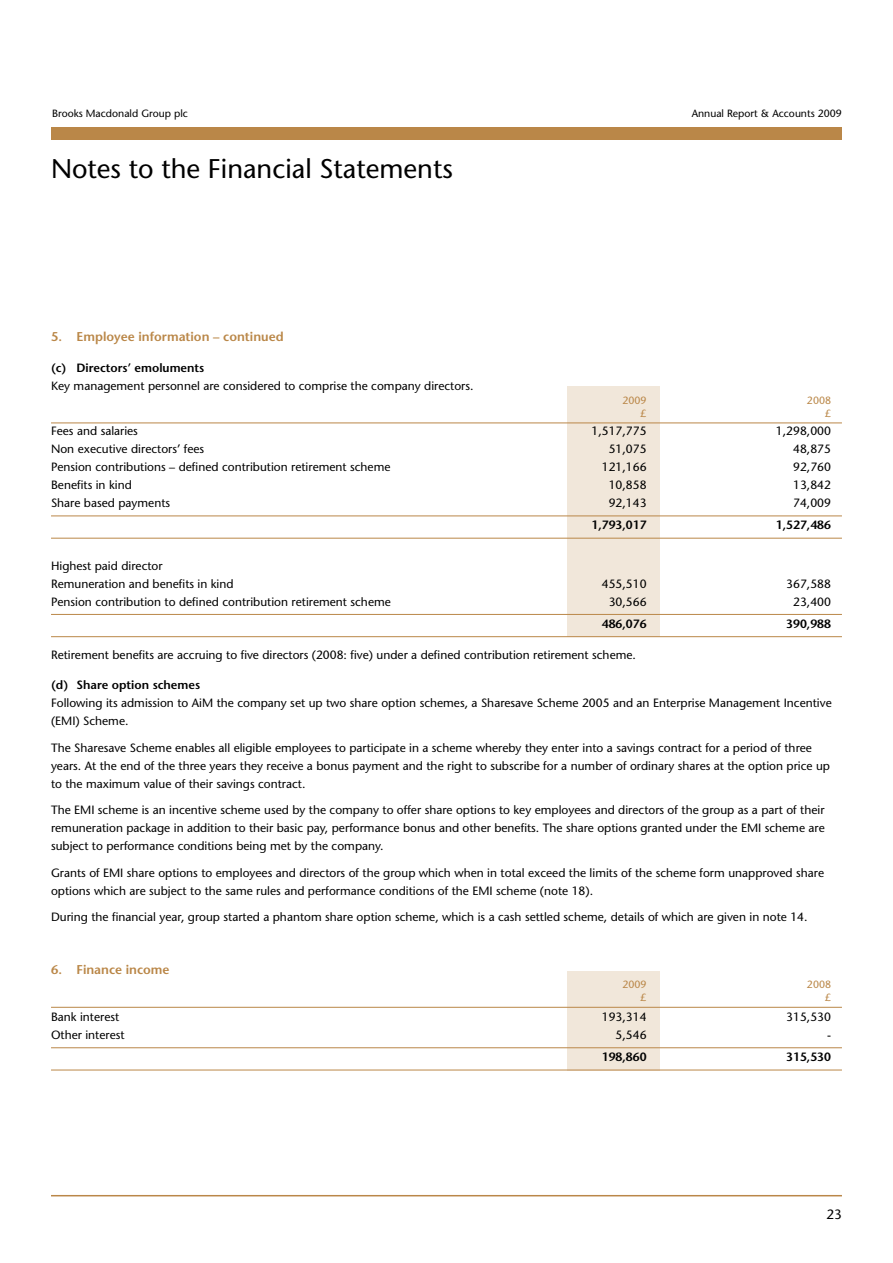
<style>
.page{position:relative;width:893px;height:1263px;background:#fff}
.page>*{position:absolute;margin:0;border:0;box-sizing:border-box;transform-origin:0 0}
.t1{font:27px "Stone Sans";color:#000}
.t2{font:13.5px "Stone Sans";color:#000}
.t3{font:600 12.75px "Stone Sans";color:#ba8748}
.t4{font:12px/18px "Stone Sans";color:#000}
.t5{font:600 12px "Stone Sans";color:#000}
.t6{font:10.5px "Stone Sans";color:#000}
.t7{font:10.5px "Stone Sans";color:#ba8748}
</style>
<div class="page">
<div style="left:51px;top:128px;width:791px;height:12px;background:#ba8748"></div>
<hr style="left:51px;top:1195px;width:791px;height:1px;background:#ba8748">
<div style="left:567px;top:386px;width:92px;height:250px;background:#f1e7da"></div>
<div style="left:567px;top:971px;width:92px;height:99px;background:#f1e7da"></div>
<hr style="left:51px;top:422px;width:791px;height:1px;background:#ba8748">
<hr style="left:51px;top:515px;width:791px;height:1px;background:#ba8748">
<hr style="left:51px;top:538px;width:791px;height:1px;background:#ba8748">
<hr style="left:51px;top:614px;width:791px;height:1px;background:#ba8748">
<hr style="left:51px;top:636px;width:791px;height:1px;background:#ba8748">
<hr style="left:51px;top:1007px;width:791px;height:1px;background:#ba8748">
<hr style="left:51px;top:1047px;width:791px;height:1px;background:#ba8748">
<hr style="left:51px;top:1070px;width:791px;height:1px;background:#ba8748">
<p class="t6" style="left:52px;top:107px;width:137px">Brooks Macdonald Group plc</p>
<h1 class="t1" style="left:51px;top:152px;width:403px">Notes to the Financial Statements</h1>
<p class="t3" style="left:51px;top:329px;width:234px">5. Employee information – continued</p>
<p class="t5" style="left:51px;top:361px;width:155px">(c) Directors’ emoluments</p>
<p class="t4" style="left:51px;top:377px;width:424px">Key management personnel are considered to comprise the company directors.</p>
<p class="t6" style="left:692px;top:107px;width:152px">Annual Report &amp; Accounts 2009</p>
<p class="t7" style="left:622px;top:394px;width:26px">2009</p>
<p class="t7" style="left:807px;top:394px;width:26px">2008</p>
<p class="t7" style="left:640px;top:407px;width:8px">£</p>
<p class="t7" style="left:825px;top:407px;width:8px">£</p>
<p class="t4" style="left:51px;top:422px;width:88px">Fees and salaries</p>
<p class="t4" style="left:591px;top:422px;width:57px">1,517,775</p>
<p class="t4" style="left:776px;top:422px;width:57px">1,298,000</p>
<p class="t4" style="left:51px;top:440px;width:155px">Non executive directors’ fees</p>
<p class="t4" style="left:609px;top:440px;width:39px">51,075</p>
<p class="t4" style="left:793px;top:440px;width:39px">48,875</p>
<p class="t4" style="left:51px;top:458px;width:341px">Pension contributions – defined contribution retirement scheme</p>
<p class="t4" style="left:602px;top:458px;width:46px">121,166</p>
<p class="t4" style="left:793px;top:458px;width:39px">92,760</p>
<p class="t4" style="left:51px;top:476px;width:82px">Benefits in kind</p>
<p class="t4" style="left:609px;top:476px;width:39px">10,858</p>
<p class="t4" style="left:793px;top:476px;width:39px">13,842</p>
<p class="t4" style="left:51px;top:494px;width:121px">Share based payments</p>
<p class="t4" style="left:609px;top:494px;width:39px">92,143</p>
<p class="t4" style="left:793px;top:494px;width:39px">74,009</p>
<p class="t5" style="left:591px;top:518px;width:57px">1,793,017</p>
<p class="t5" style="left:776px;top:518px;width:57px">1,527,486</p>
<p class="t4" style="left:51px;top:556px;width:184px">Highest paid director<br>Remuneration and benefits in kind</p>
<p class="t4" style="left:602px;top:574px;width:46px">455,510</p>
<p class="t4" style="left:786px;top:574px;width:46px">367,588</p>
<p class="t4" style="left:51px;top:592px;width:341px">Pension contribution to defined contribution retirement scheme</p>
<p class="t4" style="left:609px;top:592px;width:39px">30,566</p>
<p class="t4" style="left:793px;top:592px;width:39px">23,400</p>
<p class="t5" style="left:602px;top:616px;width:46px">486,076</p>
<p class="t5" style="left:786px;top:616px;width:46px">390,988</p>
<p class="t4" style="left:51px;top:645px;width:586px">Retirement benefits are accruing to five directors (2008: five) under a defined contribution retirement scheme.</p>
<p class="t5" style="left:51px;top:678px;width:151px">(d) Share option schemes</p>
<p class="t4" style="left:51px;top:694px;width:782px">Following its admission to AiM the company set up two share option schemes, a Sharesave Scheme 2005 and an Enterprise Management Incentive (EMI) Scheme.</p>
<p class="t4" style="left:51px;top:739px;width:780px">The Sharesave Scheme enables all eligible employees to participate in a scheme whereby they enter into a savings contract for a period of three years. At the end of the three years they receive a bonus payment and the right to subscribe for a number of ordinary shares at the option price up to the maximum value of their savings contract.</p>
<p class="t4" style="left:51px;top:801px;width:775px;text-align:justify">The EMI scheme is an incentive scheme used by the company to offer share options to key employees and directors of the group as a part of their remuneration package in addition to their basic pay, performance bonus and other benefits. The share options granted under the EMI scheme are subject to performance conditions being met by the company.</p>
<p class="t4" style="left:51px;top:864px;width:774px">Grants of EMI share options to employees and directors of the group which when in total exceed the limits of the scheme form unapproved share options which are subject to the same rules and performance conditions of the EMI scheme (note 18).</p>
<p class="t4" style="left:51px;top:908px;width:758px">During the financial year, group started a phantom share option scheme, which is a cash settled scheme, details of which are given in note 14.</p>
<p class="t3" style="left:51px;top:962px;width:120px">6. Finance income</p>
<p class="t7" style="left:622px;top:978px;width:26px">2009</p>
<p class="t7" style="left:807px;top:978px;width:26px">2008</p>
<p class="t7" style="left:640px;top:991px;width:8px">£</p>
<p class="t7" style="left:825px;top:991px;width:8px">£</p>
<p class="t4" style="left:51px;top:1008px;width:70px">Bank interest</p>
<p class="t4" style="left:602px;top:1008px;width:46px">193,314</p>
<p class="t4" style="left:786px;top:1008px;width:46px">315,530</p>
<p class="t4" style="left:51px;top:1026px;width:75px">Other interest</p>
<p class="t4" style="left:616px;top:1026px;width:32px">5,546</p>
<p class="t4" style="left:827px;top:1026px;width:5px">-</p>
<p class="t5" style="left:602px;top:1050px;width:46px">198,860</p>
<p class="t5" style="left:786px;top:1050px;width:46px">315,530</p>
<p class="t2" style="left:826px;top:1206px;width:17px">23</p>
</div>
